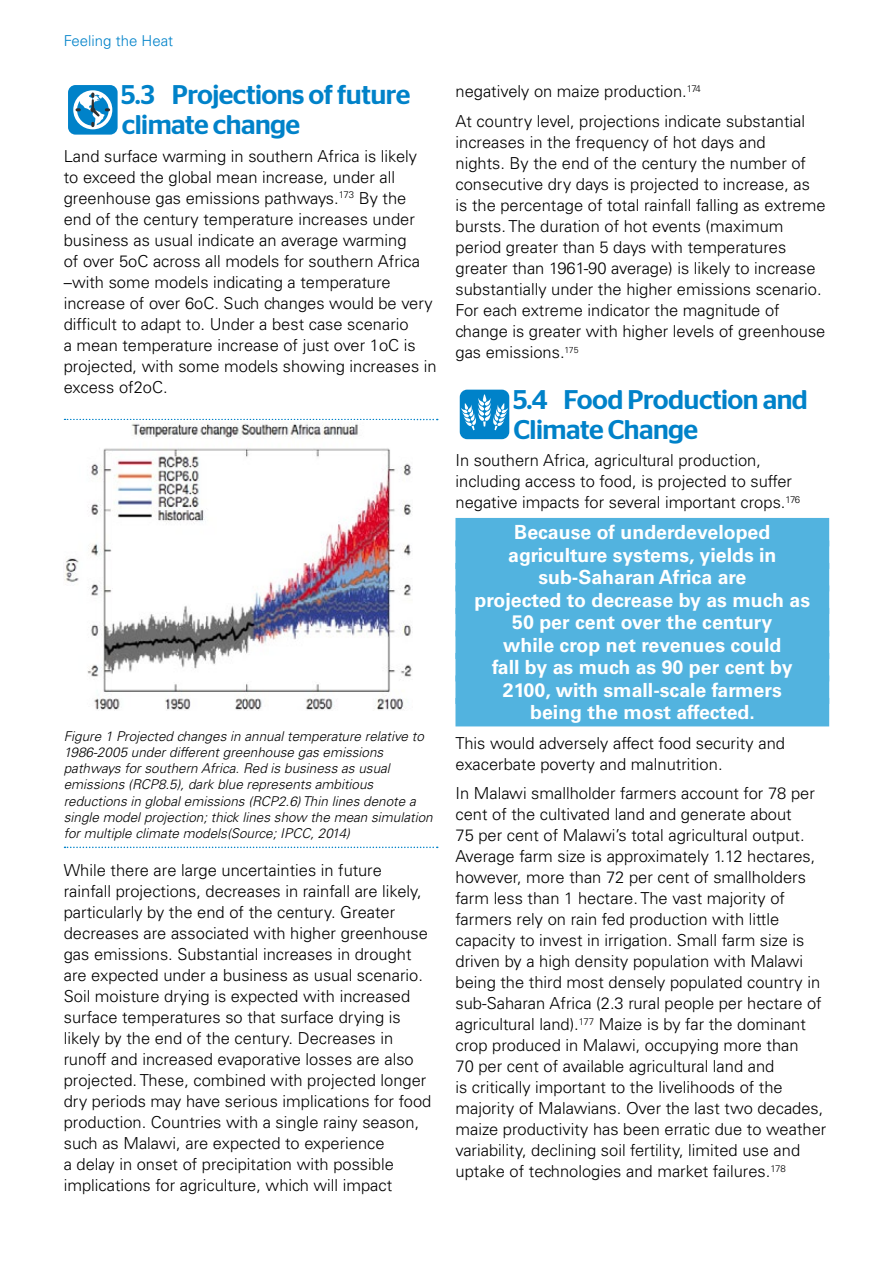
<style>
.page{position:relative;width:893px;height:1263px;background:#fff}
.page>*{position:absolute;margin:0;border:0;box-sizing:border-box;transform-origin:0 0}
.t1{font:500 27px/30px "Stag Sans";letter-spacing:-.02em;color:#0082c9}
.t2{font:700 19.5px/22.5px "Univers LT Std";color:#fff;text-align:center}
.t3{font:300 16.5px/21px "Univers LT Std";color:#000}
.t4{font:300 15px "Univers LT Std";color:#0082c9}
.t5{font:italic 300 13.5px/16.2px "Univers LT Std";color:#000}
</style>
<div class="page">
<svg style="left:65px;top:419px;width:373px;height:1px"></svg>
<svg style="left:65px;top:846px;width:373px;height:2px"></svg>
<div style="left:68px;top:85px;width:50px;height:50px;background:#0082c9;border-radius:7px"></div>
<svg style="left:73px;top:90px;width:39px;height:39px"></svg>
<img style="left:64px;top:423px;width:348px;height:288px">
<div style="left:455px;top:518px;width:374px;height:28px;background:#52b3df"></div>
<div style="left:455px;top:540px;width:374px;height:29px;background:#52b3df"></div>
<div style="left:455px;top:563px;width:374px;height:28px;background:#52b3df"></div>
<div style="left:455px;top:585px;width:374px;height:29px;background:#52b3df"></div>
<div style="left:455px;top:608px;width:374px;height:28px;background:#52b3df"></div>
<div style="left:455px;top:630px;width:374px;height:29px;background:#52b3df"></div>
<div style="left:455px;top:653px;width:374px;height:28px;background:#52b3df"></div>
<div style="left:455px;top:675px;width:374px;height:29px;background:#52b3df"></div>
<div style="left:455px;top:698px;width:374px;height:28px;background:#52b3df"></div>
<div style="left:460px;top:390px;width:49px;height:49px;background:#0082c9;border-radius:7px"></div>
<svg style="left:461px;top:394px;width:47px;height:37px"></svg>
<p class="t4" style="left:64px;top:32px;width:111px">Feeling the Heat</p>
<h1 class="t1" style="left:121px;top:80px;width:291px">5.3 Projections of future climate change</h1>
<p class="t3" style="left:64px;top:145px;width:374px">Land surface warming in southern Africa is likely<br>to exceed the global mean increase, under all greenhouse gas emissions pathways.<sup>173</sup> By the end of the century temperature increases under business as usual indicate an average warming<br>of over 5oC across all models for southern Africa –with some models indicating a temperature increase of over 6oC. Such changes would be very difficult to adapt to. Under a best case scenario<br>a mean temperature increase of just over 1oC is projected, with some models showing increases in excess of2oC.</p>
<p class="t5" style="left:64px;top:728px;width:370px">Figure 1 Projected changes in annual temperature relative to 1986-2005 under different greenhouse gas emissions pathways for southern Africa. Red is business as usual emissions (RCP8.5), dark blue represents ambitious reductions in global emissions (RCP2.6) Thin lines denote a single model projection; thick lines show the mean simulation for multiple climate models(Source; IPCC, 2014)</p>
<p class="t3" style="left:64px;top:860px;width:369px">While there are large uncertainties in future rainfall projections, decreases in rainfall are likely, particularly by the end of the century. Greater decreases are associated with higher greenhouse gas emissions. Substantial increases in drought are expected under a business as usual scenario.<br>Soil moisture drying is expected with increased surface temperatures so that surface drying is likely by the end of the century. Decreases in runoff and increased evaporative losses are also projected. These, combined with projected longer dry periods may have serious implications for food production. Countries with a single rainy season, such as Malawi, are expected to experience<br>a delay in onset of precipitation with possible implications for agriculture, which will impact</p>
<p class="t3" style="left:455px;top:76px;width:351px;line-height:29.5px">negatively on maize production.<sup>174<br></sup>At country level, projections indicate substantial</p>
<p class="t3" style="left:455px;top:131px;width:372px">increases in the frequency of hot days and<br>nights. By the end of the century the number of consecutive dry days is projected to increase, as is the percentage of total rainfall falling as extreme bursts. The duration of hot events (maximum period greater than 5 days with temperatures greater than 1961-90 average) is likely to increase substantially under the higher emissions scenario.<br>For each extreme indicator the magnitude of change is greater with higher levels of greenhouse gas emissions.<sup>175</sup></p>
<h1 class="t1" style="left:513px;top:384px;width:296px">5.4 Food Production and<br>Climate Change</h1>
<p class="t3" style="left:455px;top:450px;width:346px">In southern Africa, agricultural production, including access to food, is projected to suffer negative impacts for several important crops.<sup>176</sup></p>
<p class="t2" style="left:475px;top:521px;width:337px">Because of underdeveloped agriculture systems, yields in sub-Saharan Africa are<br>projected to decrease by as much as<br>50 per cent over the century<br>while crop net revenues could<br>fall by as much as 90 per cent by<br>2100, with small-scale farmers being the most affected.</p>
<p class="t3" style="left:455px;top:732px;width:331px">This would adversely affect food security and exacerbate poverty and malnutrition.</p>
<p class="t3" style="left:455px;top:783px;width:372px">In Malawi smallholder farmers account for 78 per cent of the cultivated land and generate about<br>75 per cent of Malawi’s total agricultural output.<br>Average farm size is approximately 1.12 hectares, however, more than 72 per cent of smallholders farm less than 1 hectare. The vast majority of farmers rely on rain fed production with little capacity to invest in irrigation. Small farm size is driven by a high density population with Malawi being the third most densely populated country in sub-Saharan Africa (2.3 rural people per hectare of agricultural land).<sup>177</sup> Maize is by far the dominant crop produced in Malawi, occupying more than<br>70 per cent of available agricultural land and<br>is critically important to the livelihoods of the majority of Malawians. Over the last two decades, maize productivity has been erratic due to weather variability, declining soil fertility, limited use and uptake of technologies and market failures.<sup>178</sup></p>
</div>
